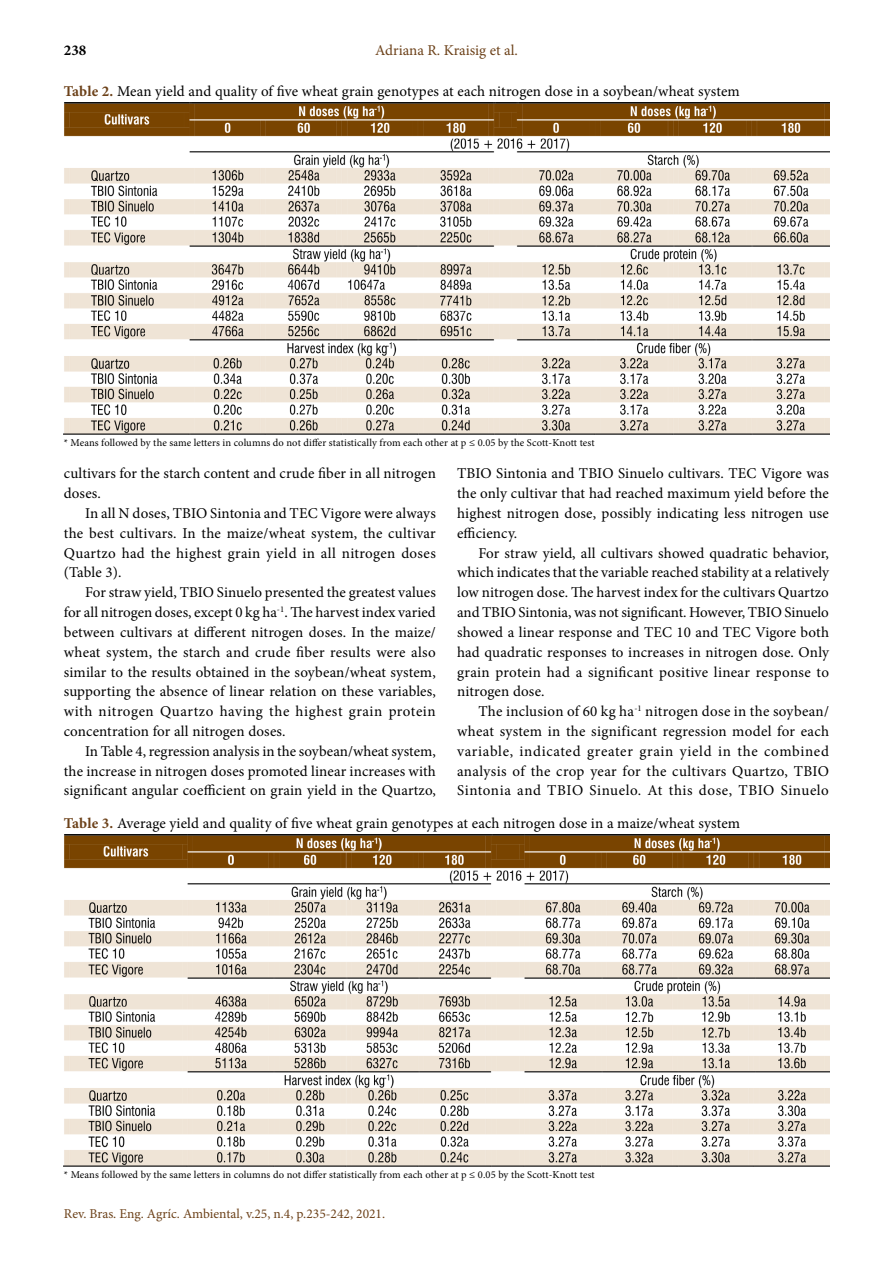
<style>
.page{position:relative;width:893px;height:1263px;background:#fff}
.page>*{position:absolute;margin:0;border:0;box-sizing:border-box;transform-origin:0 0}
.t1{font:15px/19.8px "Minion Pro";letter-spacing:.01em;color:#000;text-align:justify}
.t2{font:15px "Minion Pro";color:#6c4119}
.t3{font:700 15px "Minion Pro";color:#000}
.t4{font:13.5px "Minion Pro";color:#6c4119}
.t5{font:10.5px "Minion Pro";letter-spacing:.005em;color:#000}
.s1{font-weight:700;color:#6c4119}
</style>
<div class="page">
<img style="left:64px;top:102px;width:765px;height:332px">
<img style="left:64px;top:834px;width:765px;height:332px">
<p class="t3" style="left:64px;top:40px;width:24px">238</p>
<p class="t2" style="left:375px;top:40px;width:144px">Adriana R. Kraisig et al.</p>
<p class="t1" style="left:64px;top:81px;width:678px"><span class="s1">Table 2.</span> Mean yield and quality of five wheat grain genotypes at each nitrogen dose in a soybean/wheat system</p>
<p class="t5" style="left:64px;top:436px;width:532px">* Means followed by the same letters in columns do not differ statistically from each other at p ≤ 0.05 by the Scott-Knott test</p>
<p class="t1" style="left:64px;top:464px;width:374px">cultivars for the starch content and crude fiber in all nitrogen doses.</p>
<p class="t1" style="left:64px;top:503px;width:374px;text-indent:21px">In all N doses, TBIO Sintonia and TEC Vigore were always the best cultivars. In the maize/wheat system, the cultivar Quartzo had the highest grain yield in all nitrogen doses (Table 3).</p>
<p class="t1" style="left:64px;top:583px;width:374px;text-indent:21px">For straw yield, TBIO Sinuelo presented the greatest values for all nitrogen doses, except 0 kg ha<sup>-1</sup>. The harvest index varied between cultivars at different nitrogen doses. In the maize/ wheat system, the starch and crude fiber results were also similar to the results obtained in the soybean/wheat system, supporting the absence of linear relation on these variables, with nitrogen Quartzo having the highest grain protein concentration for all nitrogen doses.</p>
<p class="t1" style="left:64px;top:741px;width:374px;text-indent:21px">In Table 4, regression analysis in the soybean/wheat system, the increase in nitrogen doses promoted linear increases with significant angular coefficient on grain yield in the Quartzo,</p>
<p class="t1" style="left:457px;top:464px;width:373px">TBIO Sintonia and TBIO Sinuelo cultivars. TEC Vigore was the only cultivar that had reached maximum yield before the highest nitrogen dose, possibly indicating less nitrogen use efficiency.</p>
<p class="t1" style="left:457px;top:543px;width:373px;text-indent:21px">For straw yield, all cultivars showed quadratic behavior, which indicates that the variable reached stability at a relatively low nitrogen dose. The harvest index for the cultivars Quartzo and TBIO Sintonia, was not significant. However, TBIO Sinuelo showed a linear response and TEC 10 and TEC Vigore both had quadratic responses to increases in nitrogen dose. Only grain protein had a significant positive linear response to nitrogen dose.</p>
<p class="t1" style="left:457px;top:701px;width:373px;text-indent:21px">The inclusion of 60 kg ha<sup>-1</sup> nitrogen dose in the soybean/ wheat system in the significant regression model for each variable, indicated greater grain yield in the combined analysis of the crop year for the cultivars Quartzo, TBIO Sintonia and TBIO Sinuelo. At this dose, TBIO Sinuelo</p>
<p class="t1" style="left:64px;top:813px;width:678px"><span class="s1">Table 3.</span> Average yield and quality of five wheat grain genotypes at each nitrogen dose in a maize/wheat system</p>
<p class="t5" style="left:64px;top:1167px;width:532px">* Means followed by the same letters in columns do not differ statistically from each other at p ≤ 0.05 by the Scott-Knott test</p>
<p class="t4" style="left:64px;top:1204px;width:323px">Rev. Bras. Eng. Agríc. Ambiental, v.25, n.4, p.235-242, 2021.</p>
</div>
